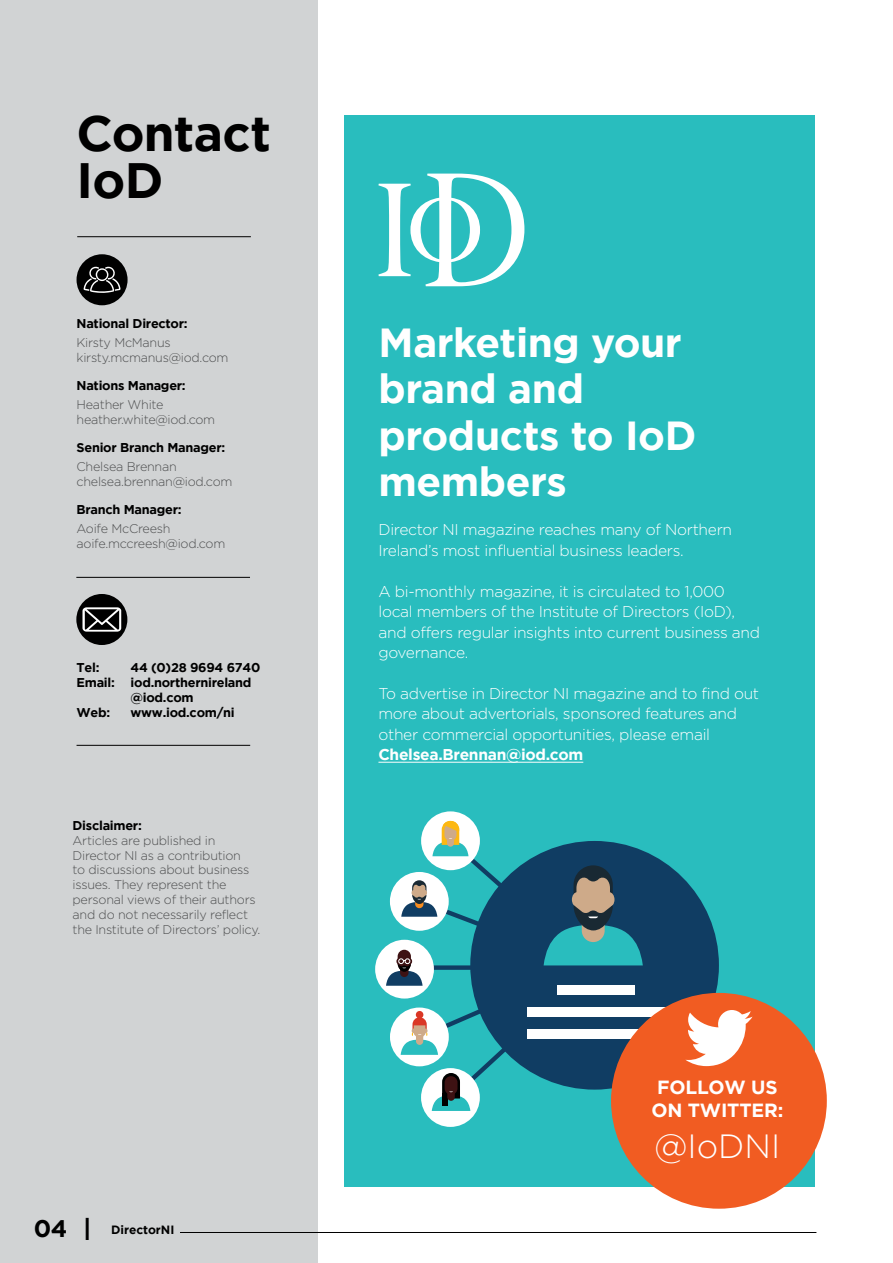
<style>
.page{position:relative;width:893px;height:1263px;background:#fff}
.page>*{position:absolute;margin:0;border:0;box-sizing:border-box;transform-origin:0 0}
.t1{font:700 49.5px/46.8px "Gotham";letter-spacing:-.015em;color:#000}
.t2{font:700 40.5px/46.5px "Gotham";letter-spacing:-.01em;color:#fff}
.t3{font:300 33.6px "Gotham";color:#fff}
.t4{font:700 24px "Gotham";color:#000}
.t5{font:700 19.05px/22.8px "Gotham";letter-spacing:-.01em;color:#fff}
.t6{font:300 15.6px/20.4px "Gotham";letter-spacing:-.02em;color:#fff}
.t7{font:700 15.6px "Gotham";letter-spacing:-.02em;color:#fff}
.t8{font:700 12.75px "Gotham";letter-spacing:-.02em;color:#000}
.t9{font:300 12.6px/15px "Gotham";letter-spacing:-.02em;color:#4d4e4f}
.t10{font:700 12px "Gotham";letter-spacing:-.005em;color:#000}
</style>
<div class="page">
<div style="left:0;top:0;width:317px;height:1263px;background:#d1d3d4"></div>
<hr style="left:77px;top:236px;width:174px;height:1px;background:#000">
<div style="left:344px;top:115px;width:471px;height:1071px;background:#29bdbe"></div>
<hr style="left:378px;top:762px;width:205px;height:1px;background:#fff">
<hr style="left:76px;top:577px;width:174px;height:1px;background:#000">
<div style="left:77px;top:595px;width:49px;height:49px;background:#000;border-radius:50%"></div>
<div style="left:76px;top:594px;width:51px;height:51px;border:2px solid #000;border-radius:50%"></div>
<svg style="left:82px;top:607px;width:39px;height:25px"></svg>
<hr style="left:77px;top:745px;width:173px;height:1px;background:#000">
<div style="left:78px;top:255px;width:49px;height:49px;background:#000;border-radius:50%"></div>
<div style="left:77px;top:254px;width:51px;height:51px;border:2px solid #000;border-radius:50%"></div>
<svg style="left:84px;top:266px;width:37px;height:27px"></svg>
<svg style="left:378px;top:174px;width:146px;height:112px"></svg>
<div style="left:470px;top:841px;width:249px;height:248px;background:#103d63;border-radius:50%"></div>
<div style="left:527px;top:1007px;width:141px;height:9px;background:#fff"></div>
<div style="left:421px;top:811px;width:59px;height:59px;background:#fff;border-radius:50%"></div>
<div style="left:375px;top:940px;width:59px;height:58px;background:#fff;border-radius:50%"></div>
<div style="left:421px;top:1068px;width:59px;height:59px;background:#fff;border-radius:50%"></div>
<svg style="left:386px;top:820px;width:257px;height:291px"></svg>
<div style="left:611px;top:993px;width:216px;height:216px;background:#f15c22;border-radius:50%"></div>
<svg style="left:685px;top:1010px;width:67px;height:56px"></svg>
<hr style="left:180px;top:1232px;width:636px;height:1px;background:#000">
<h1 class="t1" style="left:77px;top:109px;width:196px">Contact<br>IoD</h1>
<p class="t8" style="left:77px;top:316px;width:113px">National Director:</p>
<p class="t9" style="left:77px;top:335px;width:154px">Kirsty McManus kirsty.mcmanus@iod.com</p>
<p class="t8" style="left:77px;top:378px;width:111px">Nations Manager:</p>
<p class="t9" style="left:77px;top:397px;width:140px">Heather White heather.white@iod.com</p>
<p class="t8" style="left:77px;top:440px;width:150px">Senior Branch Manager:</p>
<p class="t9" style="left:77px;top:459px;width:157px">Chelsea Brennan chelsea.brennan@iod.com</p>
<p class="t8" style="left:77px;top:502px;width:107px">Branch Manager:</p>
<p class="t9" style="left:77px;top:521px;width:150px">Aoife McCreesh aoife.mccreesh@iod.com</p>
<p class="t8" style="left:77px;top:660px;width:24px">Tel:</p>
<p class="t8" style="left:131px;top:660px;width:131px">44 (0)28 9694 6740</p>
<p class="t8" style="left:77px;top:675px;width:176px">Email: iod.northernireland</p>
<p class="t8" style="left:131px;top:690px;width:65px">@iod.com</p>
<p class="t8" style="left:77px;top:705px;width:35px">Web:</p>
<p class="t8" style="left:131px;top:705px;width:106px">www.iod.com/ni</p>
<p class="t8" style="left:73px;top:818px;width:71px">Disclaimer:</p>
<p class="t9" style="left:73px;top:832px;width:189px">Articles are published in<br>Director NI as a contribution<br>to discussions about business issues. They represent the personal views of their authors and do not necessarily reflect the Institute of Directors’ policy.</p>
<h3 class="t4" style="left:34px;top:1214px;width:59px">04 |</h3>
<p class="t10" style="left:111px;top:1222px;width:65px">DirectorNI</p>
<h2 class="t2" style="left:378px;top:318px;width:319px">Marketing your brand and products to IoD members</h2>
<p class="t6" style="left:378px;top:519px;width:355px">Director NI magazine reaches many of Northern<br>Ireland’s most influential business leaders.</p>
<p class="t6" style="left:378px;top:581px;width:383px">A bi-monthly magazine, it is circulated to 1,000 local members of the Institute of Directors (IoD), and offers regular insights into current business and governance.</p>
<p class="t6" style="left:378px;top:683px;width:382px">To advertise in Director NI magazine and to find out more about advertorials, sponsored features and other commercial opportunities, please email</p>
<p class="t7" style="left:378px;top:746px;width:206px">Chelsea.Brennan@iod.com</p>
<p class="t5" style="left:651px;top:1076px;width:133px">FOLLOW US<br>ON TWITTER:</p>
<h3 class="t3" style="left:654px;top:1127px;width:127px">@IoDNI</h3>
</div>
